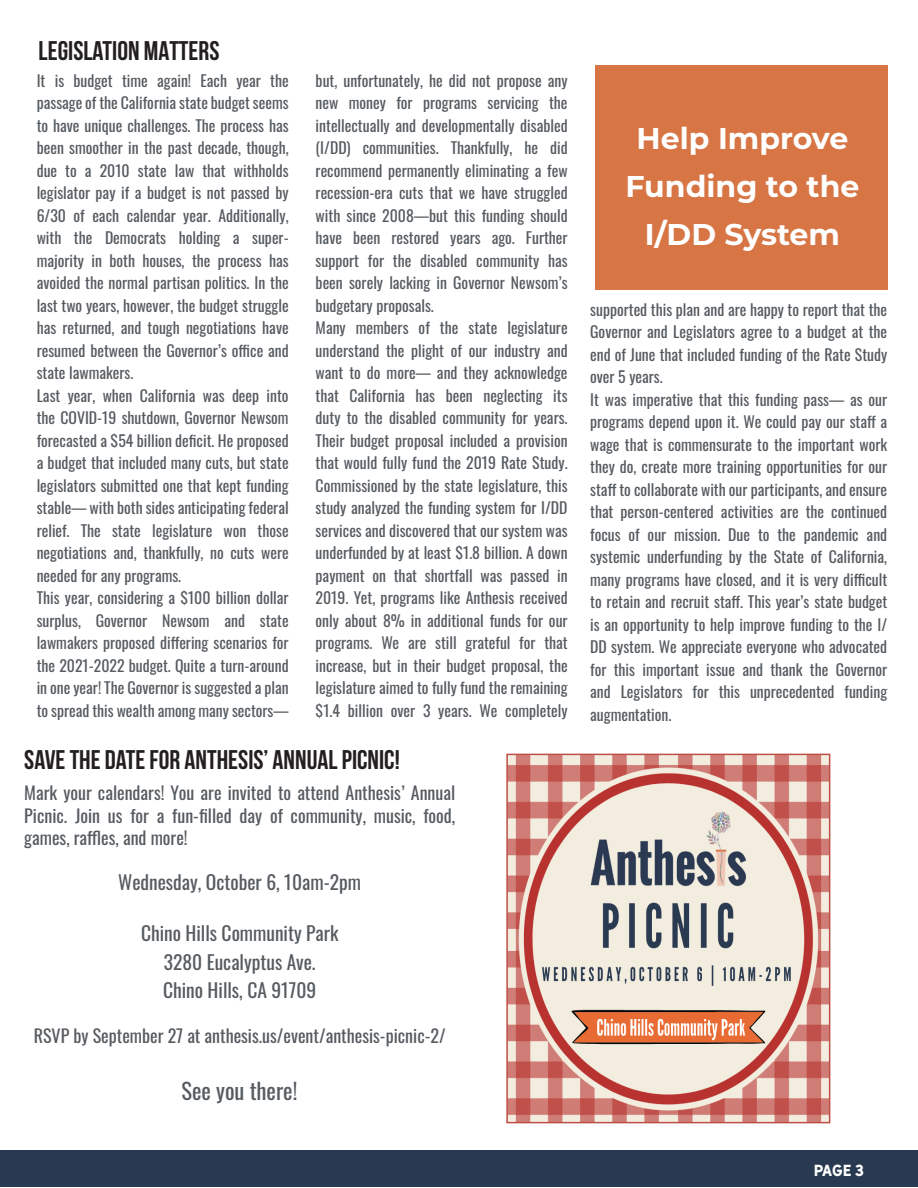
<style>
.page{position:relative;width:918px;height:1188px;background:#fff}
.page>*{position:absolute;margin:0;border:0;box-sizing:border-box;transform-origin:0 0}
.t1{font:700 30px/48px "Montserrat";color:#fff;text-align:center}
.t2{font:700 27px "Bebas Neue";color:#231f20}
.t3{font:22.5px "Oswald";color:#565b60}
.t4{font:19.5px "Oswald";color:#565b60}
.t5{font:18px/22.5px "Oswald";color:#565b60;text-align:justify}
.t6{font:15.75px/22.5px "Oswald";color:#565b60;text-align:justify}
.t7{font:15px "Hanley Sans";color:#fff}
</style>
<div class="page">
<div style="left:0;top:1150px;width:918px;height:37px;background:#293951"></div>
<img style="left:509px;top:757px;width:318px;height:363px">
<div style="left:506px;top:754px;width:324px;height:369px;border:2px solid #bd4f48"></div>
<div style="left:595px;top:65px;width:292px;height:224px;background:#d77544"></div>
<p class="t2" style="left:39px;top:36px;width:182px">LEGISLATION MATTERS</p>
<p class="t6" style="left:316px;top:68px;width:254px">but, unfortunately, he did not propose any new money for programs servicing the intellectually and developmentally disabled (I/DD) communities. Thankfully, he did recommend permanently eliminating a few recession-era cuts that we have struggled with since 2008—but this funding should have been restored years ago. Further support for the disabled community has been sorely lacking in Governor Newsom’s budgetary proposals.</p>
<p class="t6" style="left:316px;top:315px;width:254px">Many members of the state legislature understand the plight of our industry and want to do more— and they acknowledge that California has been neglecting its duty to the disabled community for years.<br>Their budget proposal included a provision that would fully fund the 2019 Rate Study.<br>Commissioned by the state legislature, this study analyzed the funding system for I/DD services and discovered that our system was underfunded by at least $1.8 billion. A down payment on that shortfall was passed in 2019. Yet, programs like Anthesis received only about 8% in additional funds for our programs. We are still grateful for that increase, but in their budget proposal, the legislature aimed to fully fund the remaining $1.4 billion over 3 years. We completely</p>
<p class="t2" style="left:24px;top:745px;width:377px">SAVE THE DATE FOR ANTHESIS’ ANNUAL PICNIC!</p>
<p class="t6" style="left:37px;top:68px;width:254px">It is budget time again! Each year the passage of the California state budget seems to have unique challenges. The process has been smoother in the past decade, though, due to a 2010 state law that withholds legislator pay if a budget is not passed by 6/30 of each calendar year. Additionally, with the Democrats holding a super&shy;majority in both houses, the process has avoided the normal partisan politics. In the last two years, however, the budget struggle has returned, and tough negotiations have resumed between the Governor’s office and state lawmakers.</p>
<p class="t6" style="left:37px;top:383px;width:254px">Last year, when California was deep into the COVID-19 shutdown, Governor Newsom forecasted a $54 billion deficit. He proposed a budget that included many cuts, but state legislators submitted one that kept funding stable— with both sides anticipating federal relief. The state legislature won those negotiations and, thankfully, no cuts were needed for any programs.</p>
<p class="t6" style="left:37px;top:585px;width:254px">This year, considering a $100 billion dollar surplus, Governor Newsom and state lawmakers proposed differing scenarios for the 2021-2022 budget. Quite a turn-around in one year! The Governor is suggested a plan to spread this wealth among many sectors—</p>
<p class="t5" style="left:24px;top:780px;width:432px">Mark your calendars! You are invited to attend Anthesis’ Annual Picnic. Join us for a fun-filled day of community, music, food, games, raffles, and more!</p>
<p class="t4" style="left:118px;top:865px;width:244px">Wednesday, October 6, 10am-2pm</p>
<p class="t4" style="left:141px;top:916px;width:199px">Chino Hills Community Park</p>
<p class="t4" style="left:164px;top:945px;width:153px">3280 Eucalyptus Ave.</p>
<p class="t4" style="left:163px;top:973px;width:155px">Chino Hills, CA 91709</p>
<p class="t5" style="left:34px;top:1023px;width:413px">RSVP by September 27 at anthesis.us/event/anthesis-picnic-2/</p>
<p class="t3" style="left:182px;top:1071px;width:117px">See you there!</p>
<p class="t1" style="left:625px;top:113px;width:236px">Help Improve<br>Funding to the<br>I/DD System</p>
<p class="t6" style="left:590px;top:297px;width:299px">supported this plan and are happy to report that the Governor and Legislators agree to a budget at the end of June that included funding of the Rate Study over 5 years.</p>
<p class="t6" style="left:590px;top:387px;width:299px">It was imperative that this funding pass— as our programs depend upon it. We could pay our staff a wage that is commensurate to the important work they do, create more training opportunities for our staff to collaborate with our participants, and ensure that person-centered activities are the continued focus of our mission. Due to the pandemic and systemic underfunding by the State of California, many programs have closed, and it is very difficult to retain and recruit staff. This year’s state budget is an opportunity to help improve funding to the I/ DD system. We appreciate everyone who advocated for this important issue and thank the Governor and Legislators for this unprecedented funding augmentation.</p>
<p class="t7" style="left:814px;top:1161px;width:52px">PAGE 3</p>
</div>
